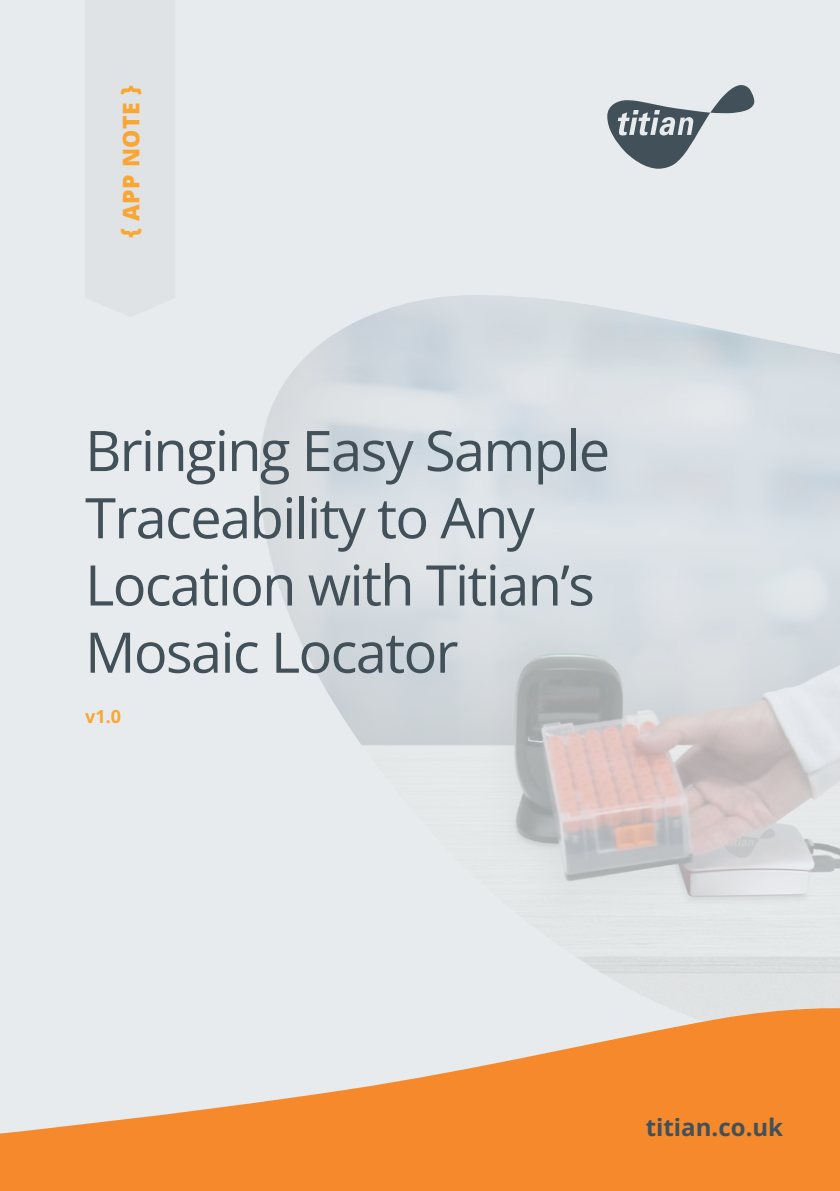
<style>
.page{position:relative;width:840px;height:1191px;background:#fff}
.page>*{position:absolute;margin:0;border:0;box-sizing:border-box;transform-origin:0 0}
.t1{font:56px/67.2px "Open Sans";letter-spacing:-.03em;color:#425159}
.t2{font:700 24px "Open Sans";color:#425159}
.t3{font:800 22.8px "Open Sans";letter-spacing:.025em;color:#faa633}
.t4{font:700 18px "Open Sans";color:#faa633}
</style>
<div class="page">
<div style="left:0;top:0;width:839px;height:1191px;background:#e7ebed"></div>
<svg style="left:607px;top:85px;width:146px;height:84px"></svg>
<img style="left:260px;top:295px;width:579px;height:711px">
<svg style="left:0;top:1006px;width:839px;height:185px;fill:#f6892b"></svg>
<p class="t3" style="left:115px;top:238px;width:154px;rotate:-90deg">{ APP NOTE }</p>
<p class="t1" style="left:85px;top:416px;width:526px">Bringing Easy Sample<br>Traceability to Any<br>Location with Titian’s<br>Mosaic Locator</p>
<p class="t4" style="left:85px;top:704px;width:37px">v1.0</p>
<p class="t2" style="left:645px;top:1110px;width:139px">titian.co.uk</p>
</div>
